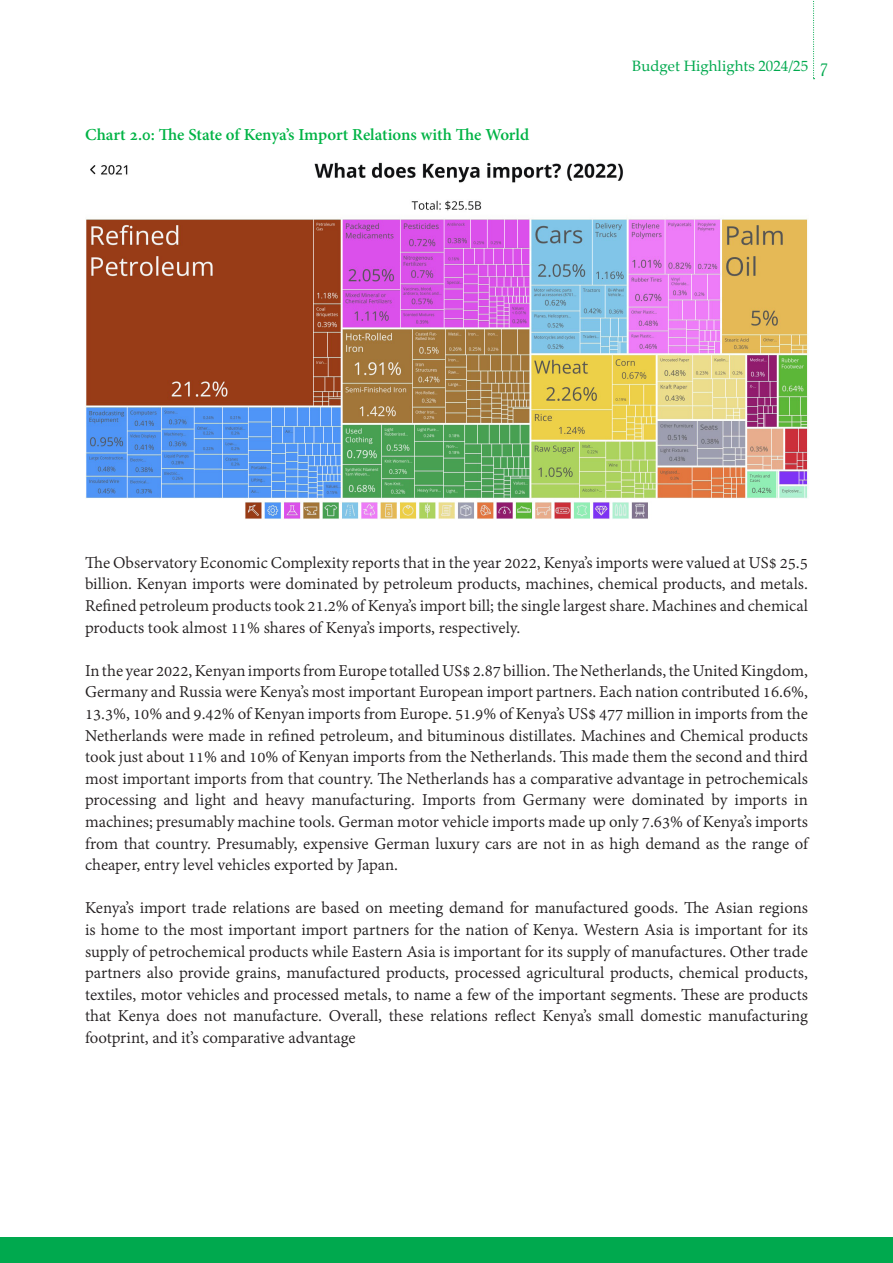
<style>
.page{position:relative;width:893px;height:1263px;background:#fff}
.page>*{position:absolute;margin:0;border:0;box-sizing:border-box;transform-origin:0 0}
.t1{font:18px/21.6px "Adobe Devanagari";color:#231f20;text-align:justify}
.t2{font:700 16.5px "Adobe Hebrew";letter-spacing:-.005em;color:#00b345}
.t3{font:15px "Palatino Linotype";color:#00a94e}
.s1{font-family:"Goudy Old Style T";font-style:italic;font-size:18px}
</style>
<div class="page">
<svg style="left:813px;top:0;width:1px;height:79px"></svg>
<div style="left:0;top:1237px;width:893px;height:26px;background:#00a94e"></div>
<img style="left:85px;top:162px;width:723px;height:357px">
<p class="t2" style="left:85px;top:124px;width:446px">Chart 2.0: The State of Kenya’s Import Relations with The World</p>
<p class="t3" style="left:632px;top:55px;width:197px">Budget Highlights 2024/25 <span class="s1">7</span></p>
<p class="t1" style="left:85px;top:553px;width:724px">The Observatory Economic Complexity reports that in the year 2022, Kenya’s imports were valued at US$ 25.5 billion. Kenyan imports were dominated by petroleum products, machines, chemical products, and metals.<br>Refined petroleum products took 21.2% of Kenya’s import bill; the single largest share. Machines and chemical products took almost 11% shares of Kenya’s imports, respectively.</p>
<p class="t1" style="left:85px;top:661px;width:724px">In the year 2022, Kenyan imports from Europe totalled US$ 2.87 billion. The Netherlands, the United Kingdom, Germany and Russia were Kenya’s most important European import partners. Each nation contributed 16.6%, 13.3%, 10% and 9.42% of Kenyan imports from Europe. 51.9% of Kenya’s US$ 477 million in imports from the Netherlands were made in refined petroleum, and bituminous distillates. Machines and Chemical products took just about 11% and 10% of Kenyan imports from the Netherlands. This made them the second and third most important imports from that country. The Netherlands has a comparative advantage in petrochemicals processing and light and heavy manufacturing. Imports from Germany were dominated by imports in machines; presumably machine tools. German motor vehicle imports made up only 7.63% of Kenya’s imports from that country. Presumably, expensive German luxury cars are not in as high demand as the range of cheaper, entry level vehicles exported by Japan.</p>
<p class="t1" style="left:85px;top:899px;width:724px">Kenya’s import trade relations are based on meeting demand for manufactured goods. The Asian regions is home to the most important import partners for the nation of Kenya. Western Asia is important for its supply of petrochemical products while Eastern Asia is important for its supply of manufactures. Other trade partners also provide grains, manufactured products, processed agricultural products, chemical products, textiles, motor vehicles and processed metals, to name a few of the important segments. These are products that Kenya does not manufacture. Overall, these relations reflect Kenya’s small domestic manufacturing footprint, and it’s comparative advantage</p>
</div>
